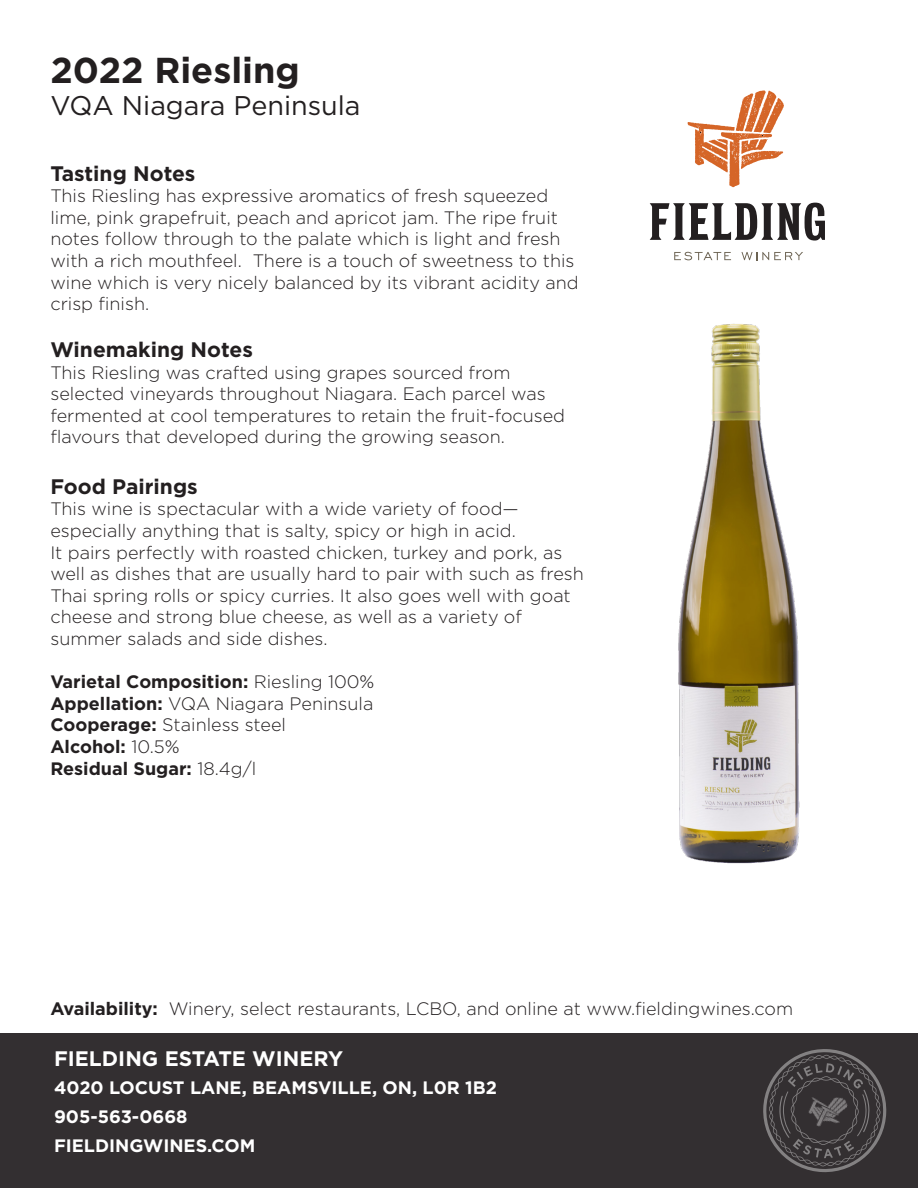
<style>
.page{position:relative;width:918px;height:1188px;background:#fff}
.page>*{position:absolute;margin:0;border:0;box-sizing:border-box;transform-origin:0 0}
.t1{font:700 36px "Gotham";color:#231f20}
.t2{font:27px "Gotham";color:#231f20}
.t3{font:700 21px "Gotham";color:#231f20}
.t4{font:700 21px "Gotham";color:#fff}
.t5{font:300 18px/21.6px "Gotham";color:#231f20}
.t6{font:700 18px "Gotham";color:#231f20}
.t7{font:700 18px "Gotham";color:#fff}
.s1{font-weight:300}
.s2{font-weight:700}
</style>
<div class="page">
<div style="left:0;top:1033px;width:918px;height:155px;background:#332f31"></div>
<img style="left:674px;top:259px;width:126px;height:605px">
<svg style="left:763px;top:1049px;width:124px;height:124px"></svg>
<svg style="left:688px;top:90px;width:96px;height:97px"></svg>
<svg style="left:674px;top:252px;width:57px;height:8px"></svg>
<svg style="left:741px;top:252px;width:62px;height:8px"></svg>
<svg style="left:650px;top:203px;width:175px;height:38px"></svg>
<img style="left:801px;top:1086px;width:49px;height:49px">
<p class="t1" style="left:50px;top:46px;width:251px">2022 Riesling</p>
<p class="t2" style="left:50px;top:88px;width:312px">VQA Niagara Peninsula</p>
<p class="t3" style="left:50px;top:159px;width:147px">Tasting Notes</p>
<p class="t5" style="left:50px;top:185px;width:530px">This Riesling has expressive aromatics of fresh squeezed lime, pink grapefruit, peach and apricot jam. The ripe fruit notes follow through to the palate which is light and fresh with a rich mouthfeel. There is a touch of sweetness to this wine which is very nicely balanced by its vibrant acidity and crisp finish.</p>
<p class="t3" style="left:50px;top:336px;width:204px">Winemaking Notes</p>
<p class="t5" style="left:50px;top:361px;width:462px">This Riesling was crafted using grapes sourced from</p>
<p class="t5" style="left:50px;top:383px;width:516px">selected vineyards throughout Niagara. Each parcel was fermented at cool temperatures to retain the fruit-focused flavours that developed during the growing season.</p>
<p class="t3" style="left:50px;top:472px;width:149px">Food Pairings</p>
<p class="t5" style="left:50px;top:498px;width:470px">This wine is spectacular with a wide variety of food—</p>
<p class="t5" style="left:50px;top:519px;width:467px">especially anything that is salty, spicy or high in acid.</p>
<p class="t5" style="left:50px;top:541px;width:535px">It pairs perfectly with roasted chicken, turkey and pork, as well as dishes that are usually hard to pair with such as fresh Thai spring rolls or spicy curries. It also goes well with goat cheese and strong blue cheese, as well as a variety of</p>
<p class="t5" style="left:50px;top:627px;width:279px">summer salads and side dishes.</p>
<p class="t6" style="left:50px;top:670px;width:326px">Varietal Composition: <span class="s1">Riesling 100%</span></p>
<p class="t5" style="left:50px;top:692px;width:325px"><span class="s2">Appellation:</span> VQA Niagara Peninsula</p>
<p class="t5" style="left:50px;top:714px;width:237px"><span class="s2">Cooperage:</span> Stainless steel</p>
<p class="t6" style="left:50px;top:735px;width:131px">Alcohol: <span class="s1">10.5%</span></p>
<p class="t6" style="left:50px;top:756px;width:207px">Residual Sugar: <span class="s1">18.4g/l</span></p>
<p class="t5" style="left:50px;top:998px;width:744px"><span class="s2">Availability:</span> Winery, select restaurants, LCBO, and online at www.fieldingwines.com</p>
<p class="t4" style="left:54px;top:1045px;width:291px">FIELDING ESTATE WINERY</p>
<p class="t7" style="left:54px;top:1076px;width:445px">4020 LOCUST LANE, BEAMSVILLE, ON, L0R 1B2</p>
<p class="t7" style="left:54px;top:1105px;width:135px">905-563-0668</p>
<p class="t7" style="left:54px;top:1133px;width:203px">FIELDINGWINES.COM</p>
</div>
